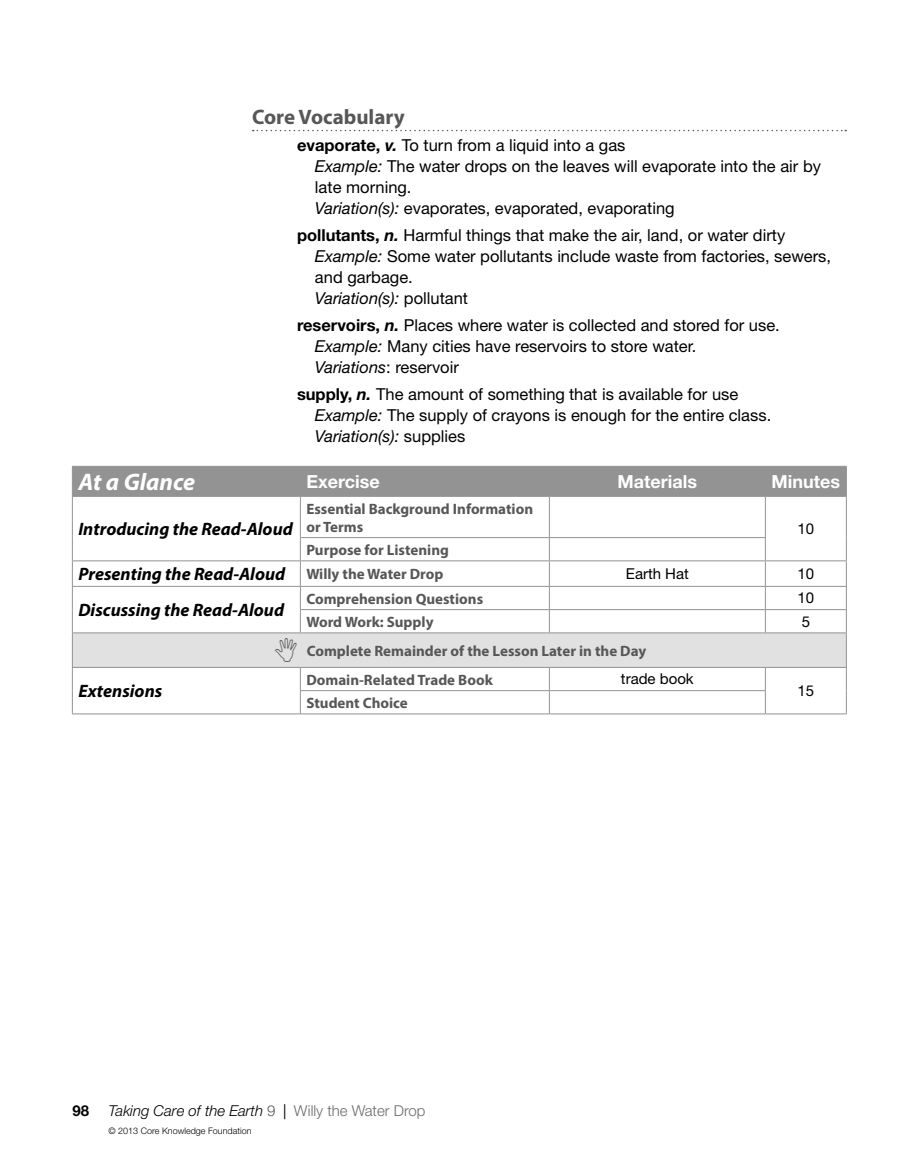
<style>
.page{position:relative;width:918px;height:1175px;background:#fff}
.page>*{position:absolute;margin:0;border:0;box-sizing:border-box;transform-origin:0 0}
.t1{font:italic 700 24px "Myriad Pro";color:#fff}
.t2{font:700 21px "Myriad Pro";color:#575757}
.t3{font:italic 700 18px "Myriad Pro";color:#000}
.t4{font:700 18px "Helvetica Neue LT Std";color:#fff}
.t5{font:16.5px/21px "Helvetica Neue LT Std";color:#000}
.t6{font:700 15px/18px "Myriad Pro";color:#575757}
.t7{font:italic 300 15px "Helvetica Neue LT Std";color:#000}
.t8{font:15px "Helvetica Neue LT Std";color:#000}
.t9{font:700 15px "Helvetica Neue LT Std";color:#000}
.t10{font:300 9px "Helvetica Neue LT Std";color:#000}
.s1{font-weight:700}
.s2{font-weight:700;font-style:italic}
.s3{font-style:italic}
.s4{font-style:normal;font-size:15px;color:#575757}
.s5{font-style:normal;color:#575757}
.s6{font-weight:400;font-style:normal}
.s7{font-style:normal;color:#6b6b6b}
</style>
<div class="page">
<svg style="left:253px;top:130px;width:593px;height:1px"></svg>
<div style="left:73px;top:467px;width:773px;height:29px;background:#939393"></div>
<svg style="left:73px;top:561px;width:773px;height:152px"></svg>
<div style="left:72px;top:633px;width:774px;height:34px;background:#e1e1e1"></div>
<hr style="left:72px;top:466px;width:228px;height:1px;background:#939393">
<hr style="left:72px;top:466px;width:1px;height:30px;background:#939393">
<hr style="left:300px;top:466px;width:249px;height:1px;background:#939393">
<hr style="left:300px;top:466px;width:1px;height:30px;background:#939393">
<hr style="left:549px;top:466px;width:216px;height:1px;background:#939393">
<hr style="left:549px;top:466px;width:1px;height:30px;background:#939393">
<hr style="left:765px;top:466px;width:82px;height:1px;background:#939393">
<hr style="left:765px;top:466px;width:1px;height:30px;background:#939393">
<hr style="left:846px;top:466px;width:1px;height:30px;background:#939393">
<hr style="left:72px;top:496px;width:228px;height:1px;background:#939393">
<hr style="left:72px;top:496px;width:1px;height:41px;background:#939393">
<hr style="left:300px;top:496px;width:249px;height:1px;background:#939393">
<hr style="left:300px;top:496px;width:1px;height:41px;background:#939393">
<hr style="left:549px;top:496px;width:216px;height:1px;background:#939393">
<hr style="left:549px;top:496px;width:1px;height:41px;background:#939393">
<hr style="left:765px;top:496px;width:82px;height:1px;background:#939393">
<hr style="left:765px;top:496px;width:1px;height:41px;background:#939393">
<hr style="left:846px;top:496px;width:1px;height:41px;background:#939393">
<hr style="left:300px;top:537px;width:249px;height:1px;background:#939393">
<hr style="left:549px;top:537px;width:217px;height:1px;background:#939393">
<hr style="left:72px;top:560px;width:228px;height:1px;background:#939393">
<hr style="left:300px;top:560px;width:249px;height:1px;background:#939393">
<hr style="left:549px;top:560px;width:216px;height:1px;background:#939393">
<hr style="left:765px;top:560px;width:82px;height:1px;background:#939393">
<hr style="left:72px;top:586px;width:228px;height:1px;background:#939393">
<svg style="left:72px;top:537px;width:1px;height:95px"></svg>
<hr style="left:300px;top:586px;width:249px;height:1px;background:#939393">
<hr style="left:549px;top:586px;width:216px;height:1px;background:#939393">
<hr style="left:765px;top:586px;width:82px;height:1px;background:#939393">
<hr style="left:300px;top:609px;width:249px;height:1px;background:#939393">
<svg style="left:300px;top:538px;width:1px;height:94px"></svg>
<hr style="left:549px;top:609px;width:216px;height:1px;background:#939393">
<svg style="left:549px;top:538px;width:1px;height:94px"></svg>
<hr style="left:765px;top:609px;width:82px;height:1px;background:#939393">
<svg style="left:765px;top:538px;width:1px;height:94px"></svg>
<svg style="left:846px;top:537px;width:1px;height:95px"></svg>
<hr style="left:72px;top:632px;width:228px;height:1px;background:#939393">
<hr style="left:72px;top:633px;width:1px;height:34px;background:#939393">
<hr style="left:300px;top:632px;width:547px;height:1px;background:#939393">
<hr style="left:846px;top:633px;width:1px;height:34px;background:#939393">
<hr style="left:72px;top:667px;width:228px;height:1px;background:#939393">
<svg style="left:72px;top:668px;width:1px;height:45px"></svg>
<hr style="left:72px;top:713px;width:228px;height:1px;background:#939393">
<hr style="left:300px;top:667px;width:249px;height:1px;background:#939393">
<hr style="left:549px;top:667px;width:216px;height:1px;background:#939393">
<hr style="left:765px;top:667px;width:82px;height:1px;background:#939393">
<svg style="left:846px;top:668px;width:1px;height:45px"></svg>
<hr style="left:765px;top:713px;width:82px;height:1px;background:#939393">
<hr style="left:300px;top:690px;width:249px;height:1px;background:#939393">
<svg style="left:300px;top:668px;width:1px;height:45px"></svg>
<hr style="left:549px;top:690px;width:217px;height:1px;background:#939393">
<svg style="left:549px;top:668px;width:1px;height:45px"></svg>
<svg style="left:765px;top:668px;width:1px;height:45px"></svg>
<hr style="left:300px;top:713px;width:465px;height:1px;background:#939393">
<p class="t2" style="left:252px;top:109px;width:154px">Core Vocabulary</p>
<p class="t5" style="left:315px;top:136px;width:508px;text-indent:-18px"><span class="s1">evaporate,</span> <span class="s2">v.</span> To turn from a liquid into a gas<br><span class="s3">Example:</span> The water drops on the leaves will evaporate into the air by late morning.<br><span class="s3">Variation(s):</span> evaporates, evaporated, evaporating</p>
<p class="t5" style="left:315px;top:226px;width:518px;text-indent:-18px"><span class="s1">pollutants,</span> <span class="s2">n.</span> Harmful things that make the air, land, or water dirty <span class="s3">Example:</span> Some water pollutants include waste from factories, sewers, and garbage.<br><span class="s3">Variation(s):</span> pollutant</p>
<p class="t5" style="left:315px;top:316px;width:466px;text-indent:-18px"><span class="s1">reservoirs,</span> <span class="s2">n.</span> Places where water is collected and stored for use.<br><span class="s3">Example:</span> Many cities have reservoirs to store water.<br><span class="s3">Variations</span>: reservoir</p>
<p class="t5" style="left:315px;top:385px;width:458px;text-indent:-18px"><span class="s1">supply,</span> <span class="s2">n.</span> The amount of something that is available for use<br><span class="s3">Example:</span> The supply of crayons is enough for the entire class.<br><span class="s3">Variation(s):</span> supplies</p>
<h1 class="t1" style="left:78px;top:473px;width:118px">At a Glance</h1>
<p class="t4" style="left:306px;top:475px;width:75px">Exercise</p>
<p class="t4" style="left:618px;top:475px;width:81px">Materials</p>
<p class="t4" style="left:772px;top:475px;width:70px">Minutes</p>
<p class="t3" style="left:78px;top:522px;width:216px">Introducing the Read-Aloud</p>
<p class="t6" style="left:306px;top:500px;width:228px">Essential Background Information or Terms</p>
<p class="t8" style="left:798px;top:523px;width:18px">10</p>
<p class="t6" style="left:306px;top:542px;width:144px">Purpose for Listening</p>
<p class="t3" style="left:78px;top:567px;width:367px">Presenting the Read-Aloud <span class="s4">Willy the Water Drop</span></p>
<p class="t8" style="left:626px;top:568px;width:65px">Earth Hat</p>
<p class="t8" style="left:798px;top:568px;width:18px">10</p>
<p class="t3" style="left:78px;top:603px;width:207px">Discussing the Read-Aloud</p>
<p class="t6" style="left:306px;top:590px;width:178px">Comprehension Questions</p>
<p class="t8" style="left:798px;top:592px;width:18px">10</p>
<p class="t6" style="left:306px;top:614px;width:129px">Word Work: Supply</p>
<p class="t8" style="left:802px;top:616px;width:10px">5</p>
<p class="t6" style="left:307px;top:643px;width:341px">Complete Remainder of the Lesson Later in the Day</p>
<p class="t3" style="left:78px;top:684px;width:85px">Extensions</p>
<p class="t6" style="left:306px;top:671px;width:188px">Domain-Related Trade Book</p>
<p class="t8" style="left:621px;top:673px;width:74px">trade book</p>
<p class="t6" style="left:306px;top:695px;width:103px">Student Choice</p>
<p class="t8" style="left:798px;top:685px;width:18px">15</p>
<p class="t9" style="left:73px;top:1105px;width:18px">98</p>
<p class="t7" style="left:109px;top:1105px;width:318px">Taking Care of the Earth <span class="s5">9</span> <span class="s6">|</span> <span class="s7">Willy the Water Drop</span></p>
<p class="t10" style="left:109px;top:1128px;width:144px">© 2013 Core Knowledge Foundation</p>
</div>
